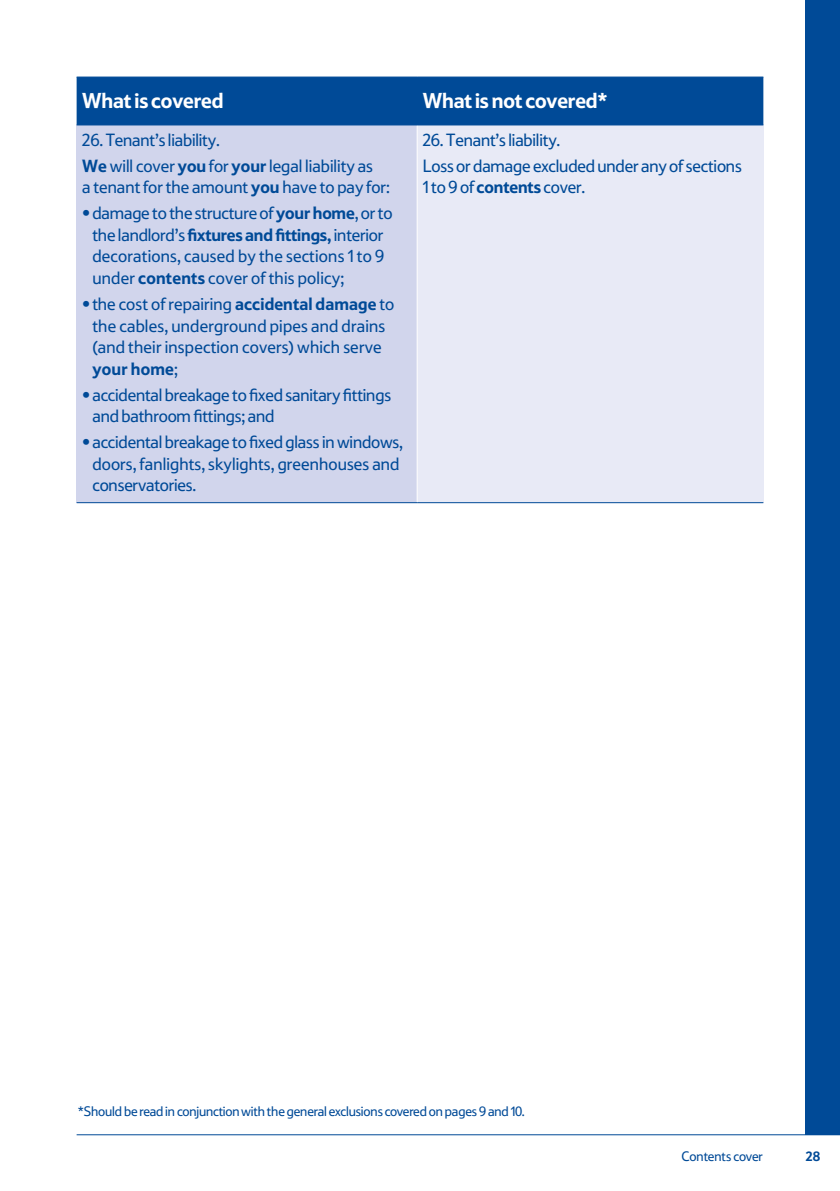
<style>
.page{position:relative;width:840px;height:1191px;background:#fff}
.page>*{position:absolute;margin:0;border:0;box-sizing:border-box;transform-origin:0 0}
.t1{font:700 22px "Tesco Display";letter-spacing:-.01em;color:#fff}
.t2{font:18px/21.6px "Tesco Display";letter-spacing:-.01em;color:#004a97}
.t3{font:18px/21.6px "Tesco Display";letter-spacing:.01em;color:#004a97}
.t4{font:14px "Tesco Display";letter-spacing:-.01em;color:#004a97}
.t5{font:700 14px "Tesco Display";color:#004a97}
.s1{font-weight:700}
</style>
<div class="page">
<hr style="left:77px;top:1134px;width:762px;height:1px;background:#004a97">
<div style="left:805px;top:0;width:34px;height:1134px;background:#004a97"></div>
<div style="left:77px;top:78px;width:686px;height:46px;background:#004a97"></div>
<div style="left:77px;top:125px;width:340px;height:377px;background:#d1d5ec"></div>
<div style="left:417px;top:125px;width:346px;height:377px;background:#e8eaf6"></div>
<hr style="left:416px;top:125px;width:1px;height:377px;background:#fff">
<hr style="left:77px;top:77px;width:340px;height:1px;background:#004a97">
<hr style="left:417px;top:77px;width:346px;height:1px;background:#004a97">
<hr style="left:77px;top:124px;width:340px;height:1px;background:#004a97">
<hr style="left:417px;top:124px;width:346px;height:1px;background:#004a97">
<hr style="left:77px;top:502px;width:340px;height:1px;background:#004a97">
<hr style="left:417px;top:502px;width:346px;height:1px;background:#004a97">
<p class="t1" style="left:82px;top:88px;width:143px">What is covered</p>
<p class="t1" style="left:422px;top:88px;width:186px">What is not covered*</p>
<p class="t2" style="left:82px;top:127px;width:292px;line-height:25.8px">26. Tenant’s liability.<br><span class="s1">We</span> will cover <span class="s1">you</span> for <span class="s1">your</span> legal liability as</p>
<p class="t2" style="left:82px;top:176px;width:309px">a tenant for the amount <span class="s1">you</span> have to pay for:</p>
<p class="t3" style="left:92px;top:202px;width:301px;text-indent:-10px"><span class="s1">•</span> damage to the structure of <span class="s1">your home</span>, or to the landlord’s <span class="s1">fixtures and fittings,</span> interior decorations, caused by the sections 1 to 9 under <span class="s1">contents</span> cover of this policy;</p>
<p class="t3" style="left:92px;top:293px;width:303px;text-indent:-10px"><span class="s1">•</span> the cost of repairing <span class="s1">accidental damage</span> to the cables, underground pipes and drains (and their inspection covers) which serve <span class="s1">your home</span>;</p>
<p class="t2" style="left:92px;top:383px;width:300px;text-indent:-10px"><span class="s1">•</span> accidental breakage to fixed sanitary fittings and bathroom fittings; and</p>
<p class="t2" style="left:92px;top:431px;width:312px;text-indent:-10px"><span class="s1">•</span> accidental breakage to fixed glass in windows, doors, fanlights, skylights, greenhouses and conservatories.</p>
<p class="t2" style="left:422px;top:127px;width:320px;line-height:25.8px">26. Tenant’s liability.<br>Loss or damage excluded under any of sections</p>
<p class="t2" style="left:422px;top:176px;width:164px">1 to 9 of <span class="s1">contents</span> cover.</p>
<p class="t4" style="left:78px;top:1103px;width:448px">*Should be read in conjunction with the general exclusions covered on pages 9 and 10.</p>
<p class="t4" style="left:681px;top:1148px;width:83px">Contents cover</p>
<p class="t5" style="left:805px;top:1148px;width:16px">28</p>
</div>
